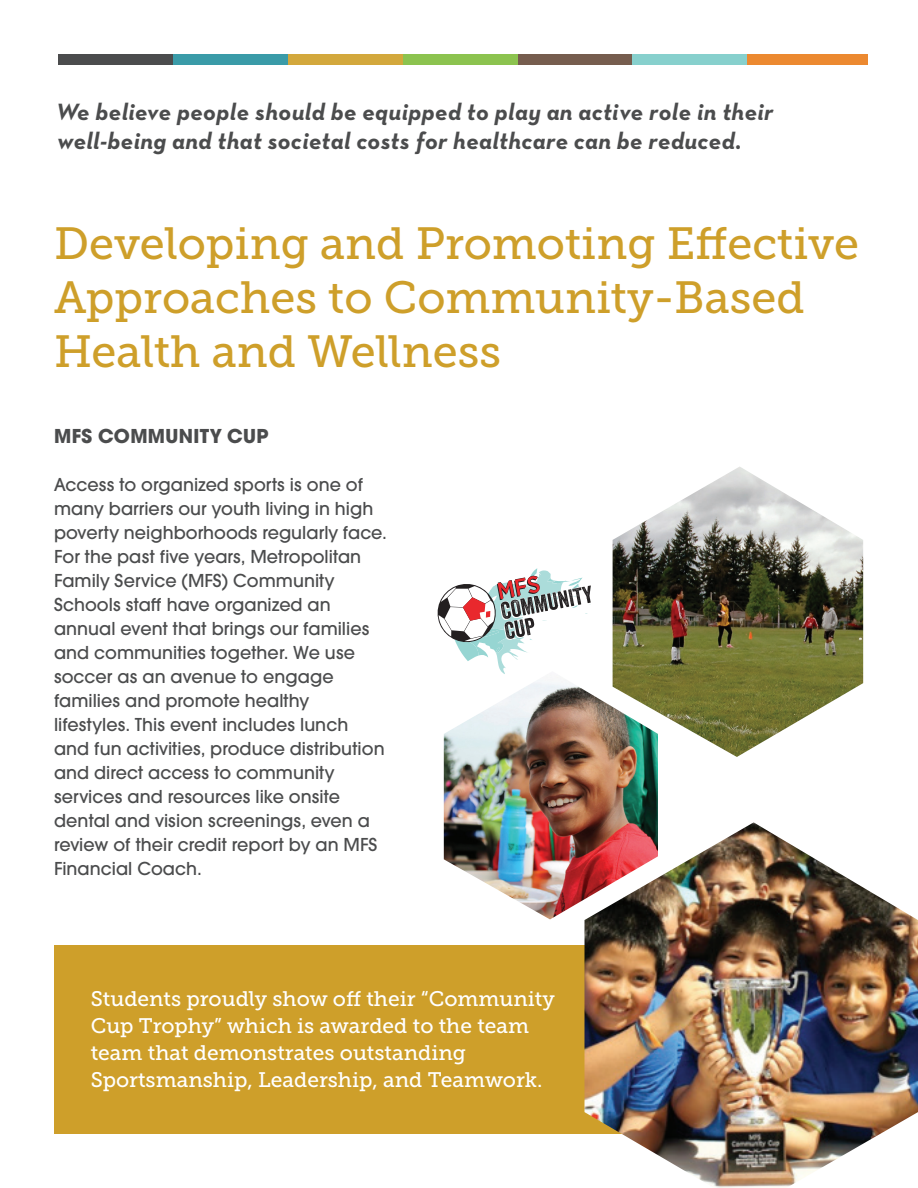
<style>
.page{position:relative;width:918px;height:1188px;background:#fff}
.page>*{position:absolute;margin:0;border:0;box-sizing:border-box;transform-origin:0 0}
.t1{font:45px/54px "Museo Slab 500";color:#ce9f2a}
.t2{font:italic 700 24px/28.5px "Neutra Text";letter-spacing:.02em;color:#4b4c4d}
.t3{font:21px/27px "Museo Slab 500";color:#fff}
.t4{font:700 21px "Avalon";letter-spacing:.015em;color:#4b4c4d}
.t5{font:500 19.5px/24px "Avalon";color:#4b4c4d}
</style>
<div class="page">
<div style="left:54px;top:945px;width:810px;height:189px;background:#ce9f2a"></div>
<div style="left:58px;top:54px;width:115px;height:10px;background:#4b4c4d"></div>
<div style="left:173px;top:54px;width:115px;height:10px;background:#3a9ba8"></div>
<div style="left:288px;top:54px;width:115px;height:10px;background:#d3a83c"></div>
<div style="left:403px;top:54px;width:115px;height:10px;background:#8cc34f"></div>
<div style="left:518px;top:54px;width:114px;height:10px;background:#765d4e"></div>
<div style="left:632px;top:54px;width:115px;height:10px;background:#87d0cd"></div>
<div style="left:747px;top:54px;width:121px;height:10px;background:#ec8930"></div>
<img style="left:444px;top:671px;width:214px;height:248px">
<svg style="left:438px;top:568px;width:153px;height:106px"></svg>
<img style="left:584px;top:822px;width:334px;height:366px">
<img style="left:613px;top:467px;width:250px;height:290px">
<p class="t2" style="left:56px;top:97px;width:719px">We believe people should be equipped to play an active role in their well-being and that societal costs for healthcare can be reduced.</p>
<h1 class="t1" style="left:54px;top:216px;width:807px">Developing and Promoting Effective<br>Approaches to Community-Based<br>Health and Wellness</h1>
<p class="t4" style="left:54px;top:423px;width:216px">MFS COMMUNITY CUP</p>
<p class="t5" style="left:54px;top:473px;width:334px">Access to organized sports is one of many barriers our youth living in high poverty neighborhoods regularly face.<br>For the past five years, Metropolitan Family Service (MFS) Community Schools staff have organized an annual event that brings our families and communities together. We use soccer as an avenue to engage families and promote healthy lifestyles. This event includes lunch and fun activities, produce distribution and direct access to community services and resources like onsite dental and vision screenings, even a review of their credit report by an MFS Financial Coach.</p>
<p class="t3" style="left:91px;top:985px;width:466px">Students proudly show off their “Community Cup Trophy” which is awarded to the team team that demonstrates outstanding Sportsmanship, Leadership, and Teamwork.</p>
</div>
